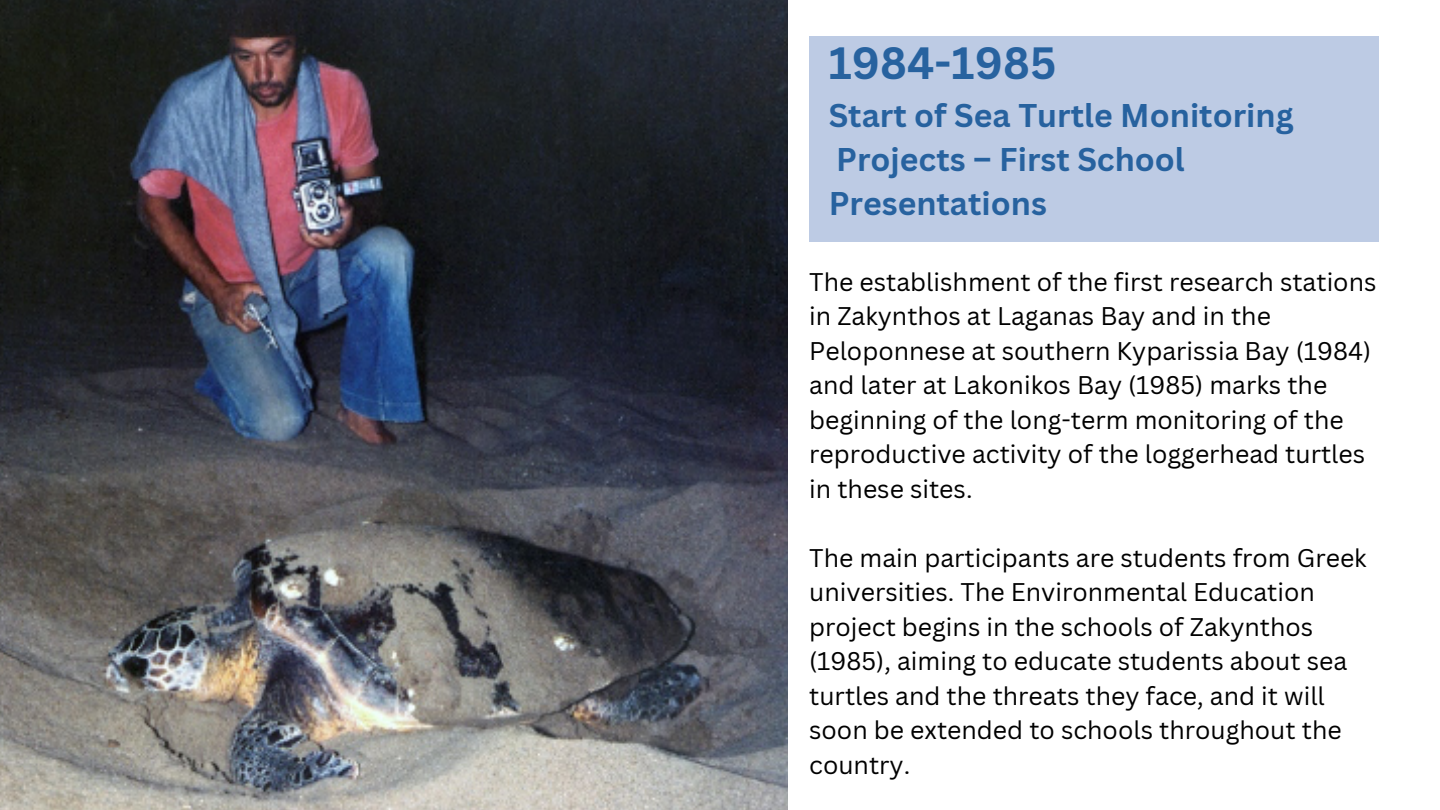
<style>
.page{position:relative;width:1440px;height:810px;background:#fff}
.page>*{position:absolute;margin:0;border:0;box-sizing:border-box;transform-origin:0 0}
.t1{font:700 44px "Canva Sans";color:#27629f}
.t2{font:700 32px/44.2px "Canva Sans";color:#27629f}
.t3{font:24.9px/34.5px "Canva Sans";color:#000}
</style>
<div class="page">
<div style="left:809px;top:36px;width:569px;height:206px;background:#bdcbe4"></div>
<img style="left:0;top:0;width:787px;height:810px">
<p class="t1" style="left:829px;top:32px;width:229px">1984-1985</p>
<p class="t2" style="left:829px;top:92px;width:466px">Start of Sea Turtle Monitoring<br>Projects – First School<br>Presentations</p>
<p class="t3" style="left:809px;top:264px;width:569px">The establishment of the first research stations in Zakynthos at Laganas Bay and in the Peloponnese at southern Kyparissia Bay (1984) and later at Lakonikos Bay (1985) marks the beginning of the long-term monitoring of the reproductive activity of the loggerhead turtles in these sites.</p>
<p class="t3" style="left:809px;top:540px;width:559px">The main participants are students from Greek universities. The Environmental Education project begins in the schools of Zakynthos (1985), aiming to educate students about sea turtles and the threats they face, and it will soon be extended to schools throughout the country.</p>
</div>
